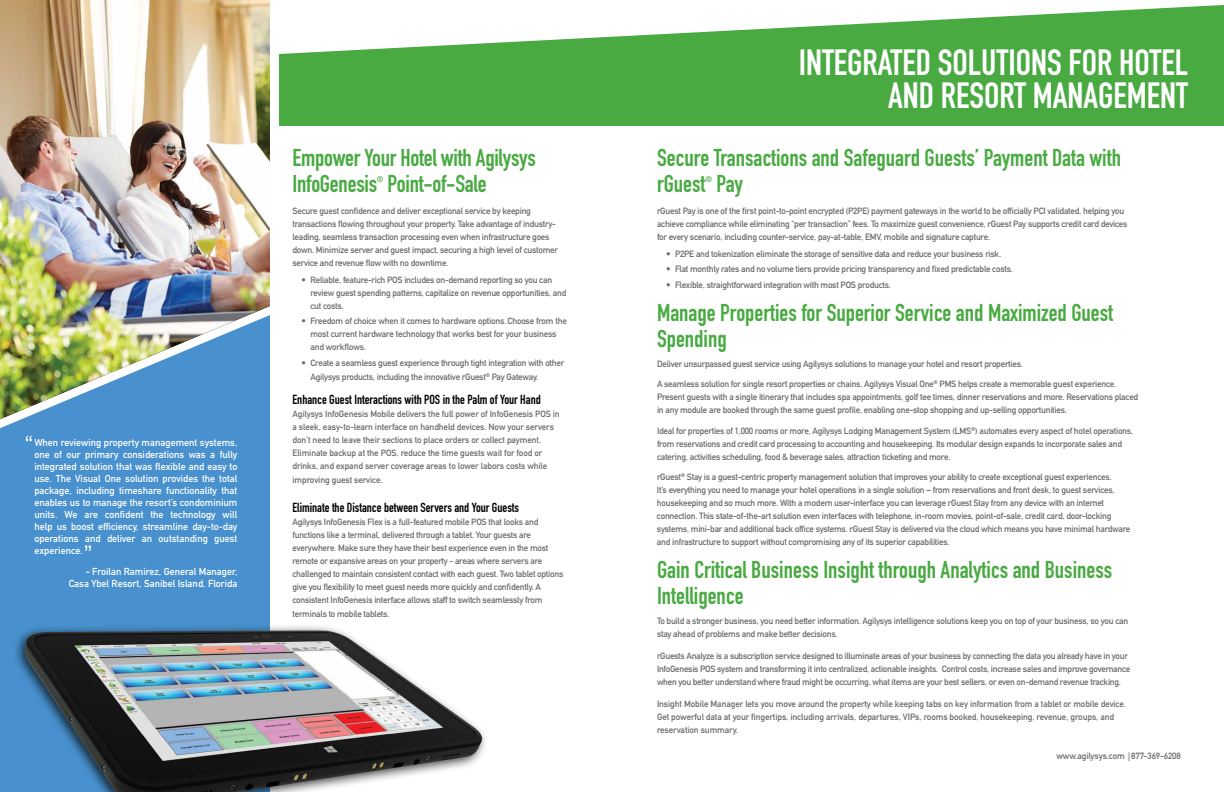
<style>
.page{position:relative;width:1224px;height:792px;background:#fff}
.page>*{position:absolute;margin:0;border:0;box-sizing:border-box;transform-origin:0 0}
.t1{font:36px "DIN Engschrift Std";color:#fff}
.t2{font:24px/26px "DIN Engschrift Std";color:#49aa42}
.t3{font:13px "DIN Engschrift Std";color:#000}
.t4{font:10px/12px "DIN Mittelschrift Std";color:#fff;text-align:justify}
.t5{font:9px/13px "DIN Mittelschrift Std";letter-spacing:-.025em;color:#696a6d}
.t6{font:8.2px "DIN Engschrift Std";color:#49aa42}
</style>
<div class="page">
<svg style="left:279px;top:5px;width:945px;height:121px;fill:#49aa42"></svg>
<img style="left:0;top:0;width:270px;height:315px">
<svg style="left:0;top:315px;width:270px;height:477px;fill:#4891ce"></svg>
<svg style="left:26px;top:435px;width:6px;height:6px"></svg>
<svg style="left:85px;top:546px;width:6px;height:5px"></svg>
<div style="left:12px;top:624px;width:477px;height:168px;background:#000;opacity:.75"></div>
<img style="left:25px;top:631px;width:271px;height:79px">
<p class="t4" style="left:34px;top:436px;width:205px">When reviewing property management systems, one of our primary considerations was a fully integrated solution that was flexible and easy to use. The Visual One solution provides the total package, including timeshare functionality that enables us to manage the resort’s condominium units. We are confident the technology will help us boost efficiency, streamline day-to-day operations and deliver an outstanding guest experience.</p>
<p class="t4" style="left:69px;top:565px;width:170px;text-align:right">- Froilan Ramirez, General Manager,<br>Casa Ybel Resort, Sanibel Island, Florida</p>
<h2 class="t2" style="left:292px;top:144px;width:245px">Empower Your Hotel with Agilysys<br>InfoGenesis Point-of-Sale</h2>
<p class="t6" style="left:377px;top:174px;width:8px">®</p>
<p class="t5" style="left:292px;top:204px;width:267px">Secure guest confidence and deliver exceptional service by keeping transactions flowing throughout your property. Take advantage of industry&shy;leading, seamless transaction processing even when infrastructure goes down. Minimize server and guest impact, securing a high level of customer service and revenue flow with no downtime.</p>
<p class="t5" style="left:310px;top:273px;width:257px;text-indent:-9px">• Reliable, feature-rich POS includes on-demand reporting so you can review guest spending patterns, capitalize on revenue opportunities, and cut costs.</p>
<p class="t5" style="left:310px;top:315px;width:258px;text-indent:-9px">• Freedom of choice when it comes to hardware options.Choose from the most current hardware technology that works best for your business and workflows.</p>
<p class="t5" style="left:310px;top:356px;width:255px;line-height:14px;text-indent:-9px">• Create a seamless guest experience through tight integration with other<br>Agilysys products, including the innovative rGuest<sup>®</sup> Pay Gateway.</p>
<h3 class="t3" style="left:292px;top:392px;width:250px">Enhance Guest Interactions with POS in the Palm of Your Hand</h3>
<p class="t5" style="left:292px;top:407px;width:269px">Agilysys InfoGenesis Mobile delivers the full power of InfoGenesis POS in a sleek, easy-to-learn interface on handheld devices. Now your servers don’t need to leave their sections to place orders or collect payment.<br>Eliminate backup at the POS, reduce the time guests wait for food or drinks, and expand server coverage areas to lower labors costs while</p>
<p class="t5" style="left:292px;top:473px;width:92px">improving guest service.</p>
<h3 class="t3" style="left:292px;top:500px;width:228px">Eliminate the Distance between Servers and Your Guests</h3>
<p class="t5" style="left:292px;top:516px;width:272px">Agilysys InfoGenesis Flex is a full-featured mobile POS that looks and functions like a terminal, delivered through a tablet. Your guests are everywhere. Make sure they have their best experience even in the most remote or expansive areas on your property - areas where servers are challenged to maintain consistent contact with each guest. Two tablet options give you flexibility to meet guest needs more quickly and confidently. A consistent InfoGenesis interface allows staff to switch seamlessly from</p>
<p class="t5" style="left:292px;top:608px;width:99px">terminals to mobile tablets.</p>
<h1 class="t1" style="left:799px;top:41px;width:22px">Integrated</h1>
<h1 class="t1" style="left:938px;top:41px;width:29px">Solutions</h1>
<h1 class="t1" style="left:1068px;top:41px;width:121px">for HOTEL</h1>
<h1 class="t1" style="left:888px;top:74px;width:83px">and Resort</h1>
<h1 class="t1" style="left:1033px;top:74px;width:37px">Management</h1>
<h2 class="t2" style="left:657px;top:144px;width:466px">Secure Transactions and Safeguard Guests’ Payment Data with rGuest</h2>
<p class="t6" style="left:705px;top:174px;width:8px">®</p>
<h2 class="t2" style="left:716px;top:170px;width:28px">Pay</h2>
<p class="t5" style="left:657px;top:204px;width:472px">rGuest Pay is one of the first point-to-point encrypted (P2PE) payment gateways in the world to be officially PCI validated, helping you achieve compliance while eliminating “per transaction” fees. To maximize guest convenience, rGuest Pay supports credit card devices for every scenario, including counter-service, pay-at-table, EMV, mobile and signature capture.</p>
<p class="t5" style="left:666px;top:247px;width:337px">• P2PE and tokenization eliminate the storage of sensitive data and reduce your business risk.</p>
<p class="t5" style="left:666px;top:263px;width:348px">• Flat monthly rates and no volume tiers provide pricing transparency and fixed predictable costs.</p>
<p class="t5" style="left:666px;top:278px;width:227px">• Flexible, straightforward integration with most POS products.</p>
<h2 class="t2" style="left:657px;top:300px;width:458px">Manage Properties for Superior Service and Maximized Guest<br>Spending</h2>
<p class="t5" style="left:657px;top:358px;width:368px">Deliver unsurpassed guest service using Agilysys solutions to manage your hotel and resort properties.</p>
<p class="t5" style="left:657px;top:378px;width:483px">A seamless solution for single resort properties or chains, Agilysys Visual One<sup>®</sup> PMS helps create a memorable guest experience.<br>Present guests with a single itinerary that includes spa appointments, golf tee times, dinner reservations and more. Reservations placed in any module are booked through the same guest profile, enabling one-stop shopping and up-selling opportunities.</p>
<p class="t5" style="left:657px;top:424px;width:478px">Ideal for properties of 1,000 rooms or more, Agilysys Lodging Management System (LMS<sup>®</sup>) automates every aspect of hotel operations, from reservations and credit card processing to accounting and housekeeping. Its modular design expands to incorporate sales and catering, activities scheduling, food &amp; beverage sales, attraction ticketing and more.</p>
<p class="t5" style="left:657px;top:470px;width:475px">rGuest<sup>®</sup> Stay is a guest-centric property management solution that improves your ability to create exceptional guest experiences.<br>It’s everything you need to manage your hotel operations in a single solution – from reservations and front desk, to guest services, housekeeping and so much more. With a modern user-interface you can leverage rGuest Stay from any device with an internet connection. This state-of-the-art solution even interfaces with telephone, in-room movies, point-of-sale, credit card, door-locking systems, mini-bar and additional back office systems. rGuest Stay is delivered via the cloud which means you have minimal hardware and infrastructure to support without compromising any of its superior capabilities.</p>
<h2 class="t2" style="left:657px;top:557px;width:457px">Gain Critical Business Insight through Analytics and Business<br>Intelligence</h2>
<p class="t5" style="left:657px;top:615px;width:473px">To build a stronger business, you need better information. Agilysys intelligence solutions keep you on top of your business, so you can stay ahead of problems and make better decisions.</p>
<p class="t5" style="left:657px;top:650px;width:475px">rGuests Analyze is a subscription service designed to illuminate areas of your business by connecting the data you already have in your<br>InfoGenesis POS system and transforming it into centralized, actionable insights. Control costs, increase sales and improve governance when you better understand where fraud might be occurring, what items are your best sellers, or even on-demand revenue tracking.</p>
<p class="t5" style="left:657px;top:698px;width:471px">Insight Mobile Manager lets you move around the property while keeping tabs on key information from a tablet or mobile device.<br>Get powerful data at your fingertips, including arrivals, departures, VIPs, rooms booked, housekeeping, revenue, groups, and reservation summary.</p>
<p class="t5" style="left:1057px;top:750px;width:126px">www.agilysys.com | 877-369-6208</p>
</div>
